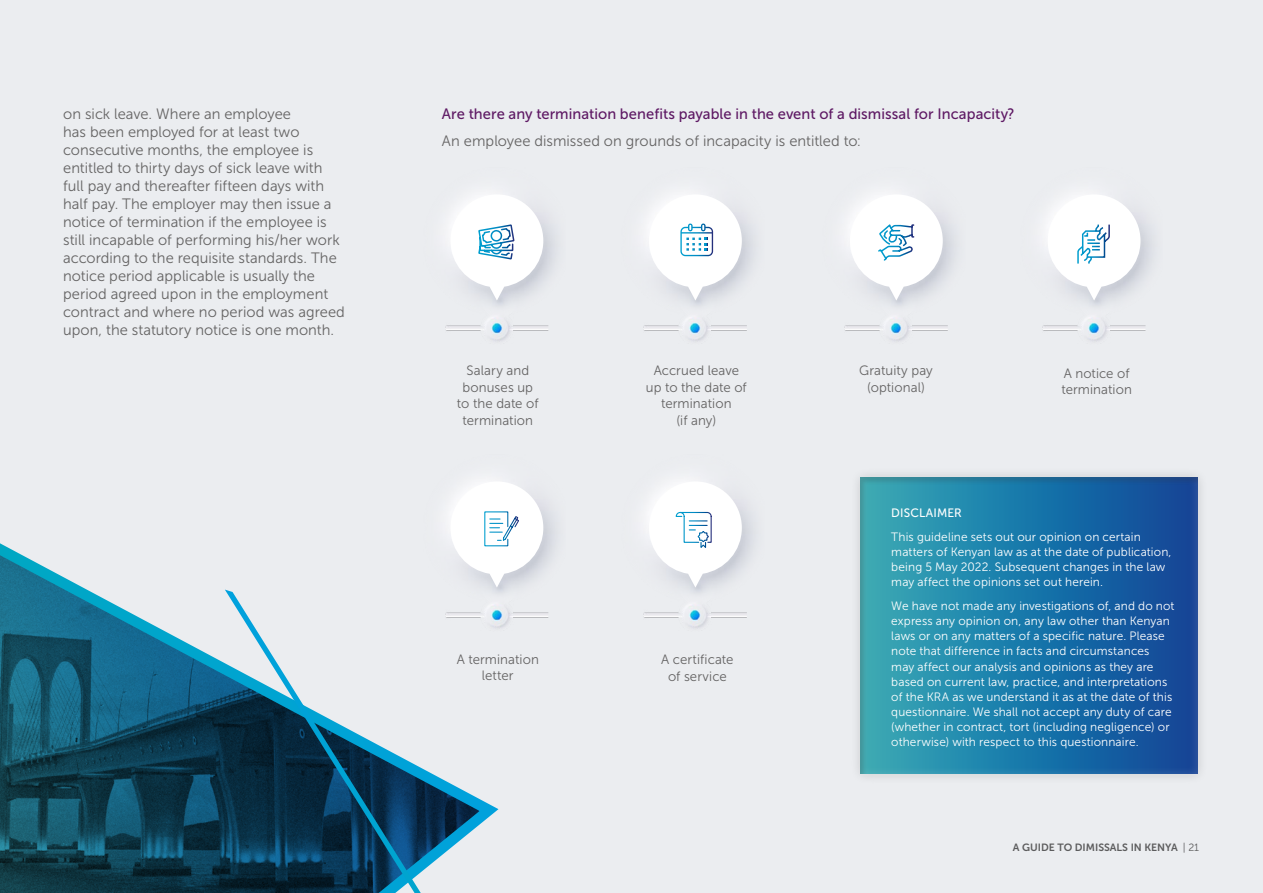
<style>
.page{position:relative;width:1263px;height:893px;background:#ebedf0}
.page>*{position:absolute;margin:0;border:0;box-sizing:border-box;transform-origin:0 0}
.t1{font:15px/18px "Museo Sans 300";color:#646363}
.t2{font:15px "Museo Sans 500";letter-spacing:.005em;color:#5e1964}
.t3{font:13.5px/16.5px "Museo Sans 300";letter-spacing:.005em;color:#646363;text-align:center}
.t4{font:12.15px/15.1px "Museo Sans 300";letter-spacing:.01em;color:#fff}
.t5{font:12.15px "Museo Sans 500";letter-spacing:.01em;color:#fff}
.t6{font:10.5px "Museo Sans 700";color:#646363}
.s1{font-family:"Museo Sans 300"}
</style>
<div class="page">
<svg style="left:0;top:543px;width:499px;height:350px"></svg>
<svg style="left:225px;top:590px;width:196px;height:303px"></svg>
<div style="left:846px;top:466px;width:365px;height:309px;background:#000;opacity:.17"></div>
<img style="left:643px;top:504px;width:112px;height:125px">
<svg style="left:649px;top:481px;width:93px;height:107px"></svg>
<img style="left:643px;top:217px;width:112px;height:125px">
<svg style="left:649px;top:194px;width:93px;height:107px"></svg>
<img style="left:1042px;top:216px;width:112px;height:126px">
<svg style="left:1048px;top:194px;width:92px;height:107px"></svg>
<img style="left:445px;top:216px;width:112px;height:126px">
<svg style="left:450px;top:194px;width:93px;height:107px"></svg>
<img style="left:844px;top:217px;width:112px;height:125px">
<svg style="left:850px;top:194px;width:93px;height:107px"></svg>
<img style="left:422px;top:503px;width:135px;height:128px">
<svg style="left:450px;top:481px;width:93px;height:107px"></svg>
<p class="t1" style="left:63px;top:105px;width:283px">on sick leave. Where an employee<br>has been employed for at least two consecutive months, the employee is entitled to thirty days of sick leave with full pay and thereafter fifteen days with half pay. The employer may then issue a notice of termination if the employee is still incapable of performing his/her work according to the requisite standards. The notice period applicable is usually the period agreed upon in the employment contract and where no period was agreed upon, the statutory notice is one month.</p>
<p class="t2" style="left:442px;top:106px;width:574px">Are there any termination benefits payable in the event of a dismissal for Incapacity?</p>
<p class="t1" style="left:442px;top:132px;width:421px">An employee dismissed on grounds of incapacity is entitled to:</p>
<p class="t3" style="left:457px;top:362px;width:83px">Salary and bonuses up to the date of termination</p>
<p class="t3" style="left:859px;top:362px;width:75px">Gratuity pay (optional)</p>
<p class="t3" style="left:646px;top:362px;width:102px">Accrued leave up to the date of termination<br>(if any)</p>
<p class="t3" style="left:1061px;top:365px;width:72px;text-align:left">A notice of termination</p>
<p class="t3" style="left:457px;top:651px;width:84px">A termination letter</p>
<p class="t3" style="left:661px;top:651px;width:74px">A certificate of service</p>
<p class="t5" style="left:891px;top:506px;width:72px">DISCLAIMER</p>
<p class="t4" style="left:891px;top:529px;width:282px">This guideline sets out our opinion on certain matters of Kenyan law as at the date of publication, being 5 May 2022. Subsequent changes in the law may affect the opinions set out herein.</p>
<p class="t4" style="left:891px;top:598px;width:285px">We have not made any investigations of, and do not express any opinion on, any law other than Kenyan laws or on any matters of a specific nature. Please note that difference in facts and circumstances may affect our analysis and opinions as they are based on current law, practice, and interpretations of the KRA as we understand it as at the date of this questionnaire. We shall not accept any duty of care (whether in contract, tort (including negligence) or otherwise) with respect to this questionnaire.</p>
<p class="t6" style="left:1013px;top:842px;width:188px">A GUIDE TO DIMISSALS IN KENYA <span class="s1">| 21</span></p>
</div>
